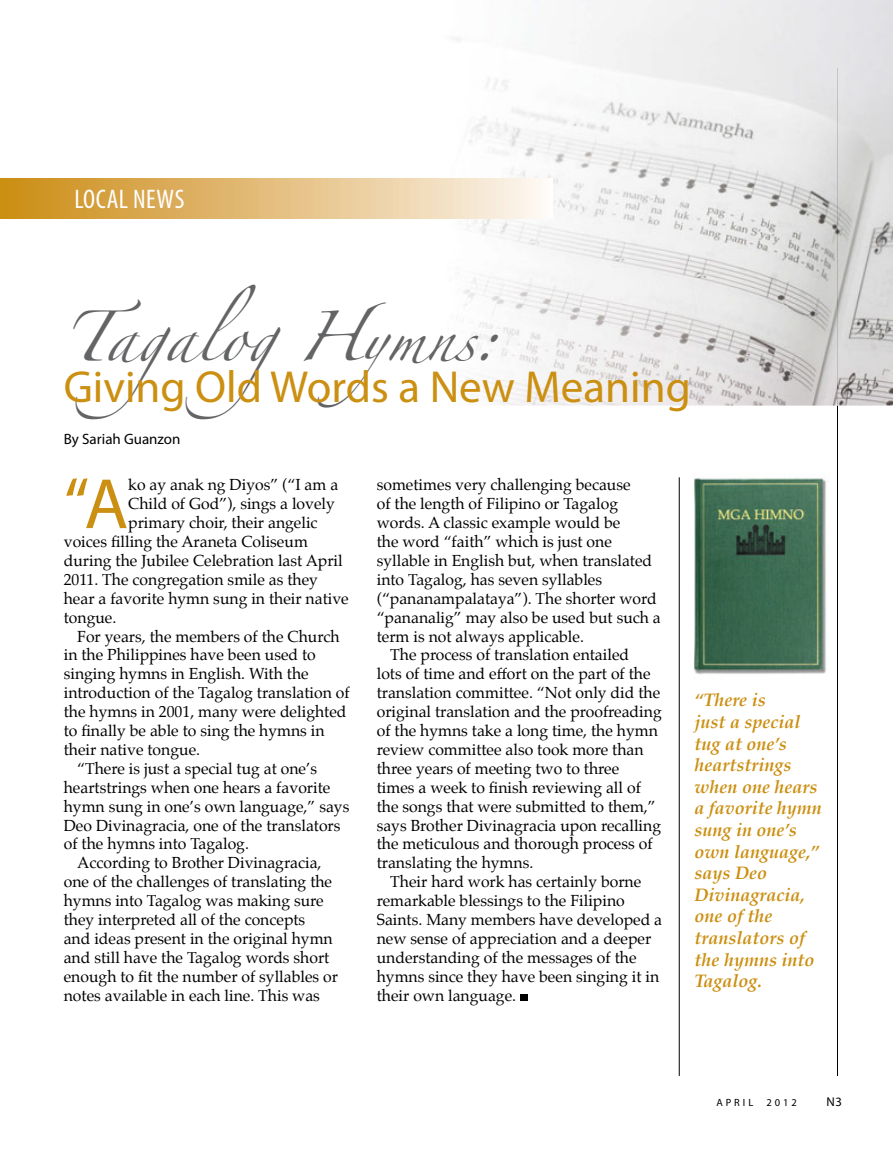
<style>
.page{position:relative;width:893px;height:1161px;background:#fff}
.page>*{position:absolute;margin:0;border:0;box-sizing:border-box;transform-origin:0 0}
.t1{font:71.85px "Myriad Pro";color:#cb8f11}
.t2{font:45px "Myriad Pro";color:#cb8f11}
.t3{font:45px "Zapfino";color:#636466}
.t4{font:condensed 27px "Myriad Pro";letter-spacing:.02em;color:#fff}
.t5{font:italic 700 18px/21.6px "Palatino";color:#cb8f11}
.t6{font:15.75px "Palatino";color:#000}
.t7{font:15px "Myriad Pro";color:#000}
.t8{font:12.75px "Myriad Pro";color:#000}
.t9{font:10.5px "Myriad Pro";letter-spacing:.28em;color:#000}
</style>
<div class="page">
<hr style="left:837px;top:68px;width:1px;height:1008px;background:#000">
<img style="left:259px;top:0;width:634px;height:406px">
<img style="left:837px;top:68px;width:1px;height:338px">
<img style="left:693px;top:477px;width:133px;height:197px">
<div style="left:520px;top:994px;width:7px;height:6px;background:#000"></div>
<div style="left:1px;top:179px;width:258px;height:39px;background:linear-gradient(to right,#cb8e13,#e3ba7b)"></div>
<img style="left:259px;top:179px;width:294px;height:39px">
<hr style="left:679px;top:477px;width:1px;height:599px;background:#000">
<h3 class="t4" style="left:75px;top:182px;width:111px">LOCAL NEWS</h3>
<h2 class="t3" style="left:64px;top:318px;width:436px">TagalogHymns:</h2>
<h2 class="t2" style="left:64px;top:359px;width:629px">Giving Old Words a New Meaning</h2>
<p class="t7" style="left:64px;top:429px;width:118px">By Sariah Guanzon</p>
<h1 class="t1" style="left:64px;top:460px;width:66px">“A</h1>
<p class="t6" style="left:128px;top:472px;width:211px">ko ay anak ng Diyos” (“I am a</p>
<p class="t6" style="left:128px;top:491px;width:208px">Child of God”), sings a lovely</p>
<p class="t6" style="left:128px;top:510px;width:191px">primary choir, their angelic</p>
<p class="t6" style="left:64px;top:528px;width:246px">voices filling the Araneta Coliseum</p>
<p class="t6" style="left:64px;top:547px;width:281px">during the Jubilee Celebration last April</p>
<p class="t6" style="left:64px;top:566px;width:256px">2011. The congregation smile as they</p>
<p class="t6" style="left:64px;top:585px;width:287px">hear a favorite hymn sung in their native</p>
<p class="t6" style="left:64px;top:604px;width:54px">tongue.</p>
<p class="t6" style="left:77px;top:623px;width:264px">For years, the members of the Church</p>
<p class="t6" style="left:64px;top:642px;width:254px">in the Philippines have been used to</p>
<p class="t6" style="left:64px;top:661px;width:246px">singing hymns in English. With the</p>
<p class="t6" style="left:64px;top:680px;width:287px">introduction of the Tagalog translation of</p>
<p class="t6" style="left:64px;top:699px;width:284px">the hymns in 2001, many were delighted</p>
<p class="t6" style="left:64px;top:717px;width:262px">to finally be able to sing the hymns in</p>
<p class="t6" style="left:64px;top:736px;width:138px">their native tongue.</p>
<p class="t6" style="left:77px;top:755px;width:241px">“There is just a special tug at one’s</p>
<p class="t6" style="left:64px;top:774px;width:268px">heartstrings when one hears a favorite</p>
<p class="t6" style="left:64px;top:793px;width:287px">hymn sung in one’s own language,” says</p>
<p class="t6" style="left:64px;top:812px;width:278px">Deo Divinagracia, one of the translators</p>
<p class="t6" style="left:64px;top:831px;width:187px">of the hymns into Tagalog.</p>
<p class="t6" style="left:77px;top:850px;width:246px">According to Brother Divinagracia,</p>
<p class="t6" style="left:64px;top:869px;width:270px">one of the challenges of translating the</p>
<p class="t6" style="left:64px;top:888px;width:261px">hymns into Tagalog was making sure</p>
<p class="t6" style="left:64px;top:906px;width:243px">they interpreted all of the concepts</p>
<p class="t6" style="left:64px;top:925px;width:271px">and ideas present in the original hymn</p>
<p class="t6" style="left:64px;top:944px;width:267px">and still have the Tagalog words short</p>
<p class="t6" style="left:64px;top:963px;width:276px">enough to fit the number of syllables or</p>
<p class="t6" style="left:64px;top:982px;width:258px">notes available in each line. This was</p>
<p class="t6" style="left:377px;top:472px;width:255px">sometimes very challenging because</p>
<p class="t6" style="left:377px;top:491px;width:243px">of the length of Filipino or Tagalog</p>
<p class="t6" style="left:377px;top:510px;width:245px">words. A classic example would be</p>
<p class="t6" style="left:377px;top:528px;width:237px">the word “faith” which is just one</p>
<p class="t6" style="left:377px;top:547px;width:277px">syllable in English but, when translated</p>
<p class="t6" style="left:377px;top:566px;width:227px">into Tagalog, has seven syllables</p>
<p class="t6" style="left:377px;top:585px;width:281px">(“pananampalataya”). The shorter word</p>
<p class="t6" style="left:377px;top:604px;width:286px">“pananalig” may also be used but such a</p>
<p class="t6" style="left:377px;top:623px;width:209px">term is not always applicable.</p>
<p class="t6" style="left:390px;top:642px;width:240px">The process of translation entailed</p>
<p class="t6" style="left:377px;top:661px;width:275px">lots of time and effort on the part of the</p>
<p class="t6" style="left:377px;top:680px;width:285px">translation committee. “Not only did the</p>
<p class="t6" style="left:377px;top:699px;width:286px">original translation and the proofreading</p>
<p class="t6" style="left:377px;top:717px;width:283px">of the hymns take a long time, the hymn</p>
<p class="t6" style="left:377px;top:736px;width:268px">review committee also took more than</p>
<p class="t6" style="left:377px;top:755px;width:244px">three years of meeting two to three</p>
<p class="t6" style="left:377px;top:774px;width:266px">times a week to finish reviewing all of</p>
<p class="t6" style="left:377px;top:793px;width:280px">the songs that were submitted to them,”</p>
<p class="t6" style="left:377px;top:812px;width:286px">says Brother Divinagracia upon recalling</p>
<p class="t6" style="left:377px;top:831px;width:277px">the meticulous and thorough process of</p>
<p class="t6" style="left:377px;top:850px;width:158px">translating the hymns.</p>
<p class="t6" style="left:390px;top:869px;width:252px">Their hard work has certainly borne</p>
<p class="t6" style="left:377px;top:888px;width:249px">remarkable blessings to the Filipino</p>
<p class="t6" style="left:377px;top:906px;width:287px">Saints. Many members have developed a</p>
<p class="t6" style="left:377px;top:925px;width:276px">new sense of appreciation and a deeper</p>
<p class="t6" style="left:377px;top:944px;width:261px">understanding of the messages of the</p>
<p class="t6" style="left:377px;top:963px;width:284px">hymns since they have been singing it in</p>
<p class="t6" style="left:377px;top:982px;width:141px">their own language.</p>
<p class="t5" style="left:695px;top:689px;width:129px">“There is<br>just a special tug at one’s heartstrings when one hears a favorite hymn sung in one’s own language,” says Deo<br>Divinagracia, one of the translators of the hymns into<br>Tagalog.</p>
<p class="t9" style="left:716px;top:1096px;width:38px">APRIL</p>
<p class="t9" style="left:766px;top:1096px;width:32px">2012</p>
<p class="t8" style="left:826px;top:1093px;width:17px">N3</p>
</div>
